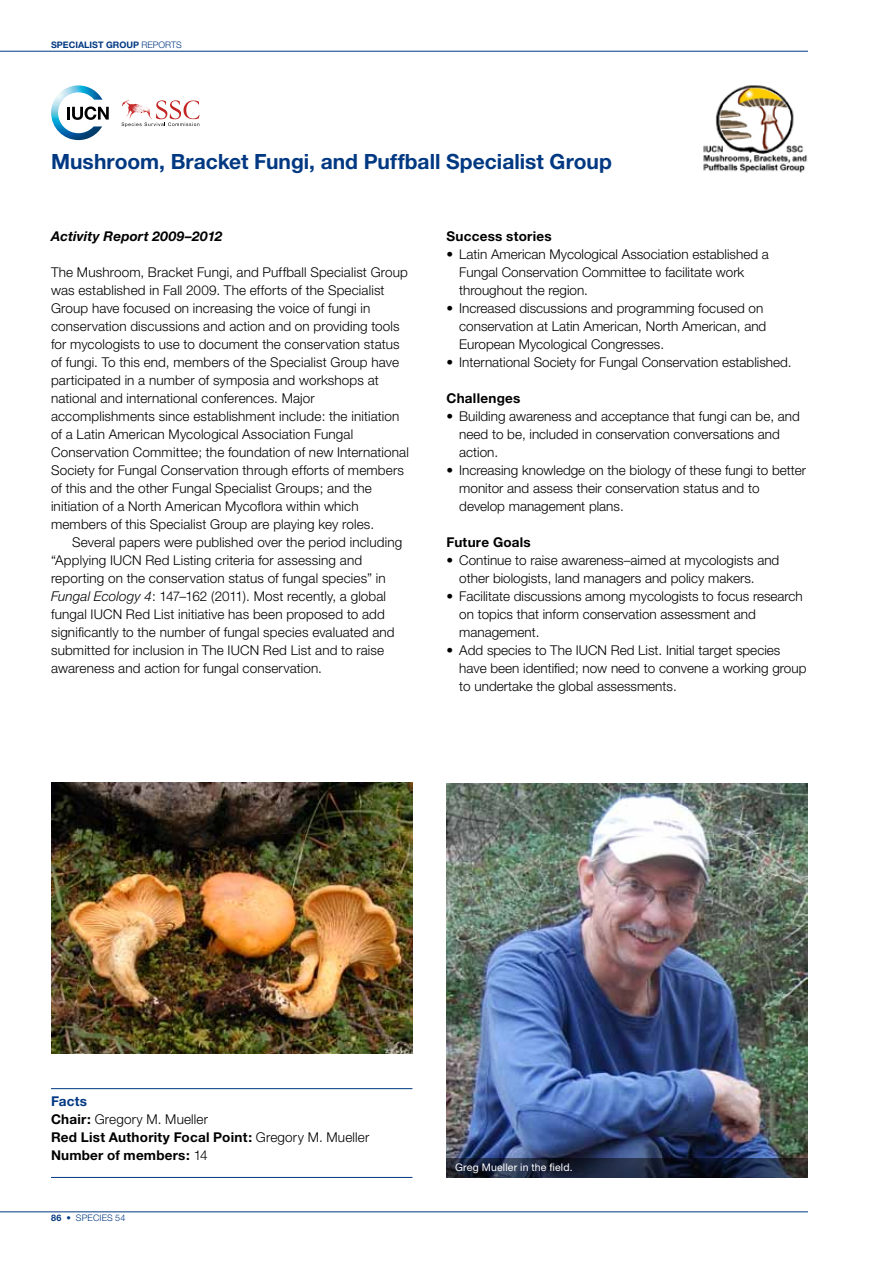
<style>
.page{position:relative;width:893px;height:1263px;background:#fff}
.page>*{position:absolute;margin:0;border:0;box-sizing:border-box;transform-origin:0 0}
.t1{font:700 21px "Helvetica Neue";color:#003882}
.t2{font:300 13.5px/18px "Helvetica Neue";color:#000}
.t3{font:700 13.5px/18px "Helvetica Neue";letter-spacing:.02em;color:#000}
.t4{font:italic 700 13.5px "Helvetica Neue";letter-spacing:.01em;color:#000}
.t5{font:10.5px "Helvetica Neue";letter-spacing:.02em;color:#fff}
.t6{font:300 9px "Helvetica Neue";letter-spacing:.02em;color:#003882}
.t7{font:700 9px "Helvetica Neue";color:#003882}
.s1{font-weight:700}
.s2{font-style:italic}
.s3{color:#003882}
.s4{font-weight:300}
</style>
<div class="page">
<hr style="left:0;top:1211px;width:808px;height:1px;background:#003882">
<hr style="left:0;top:51px;width:808px;height:1px;background:#003882">
<img style="left:51px;top:85px;width:51px;height:55px">
<svg style="left:67px;top:106px;width:42px;height:14px"></svg>
<svg style="left:122px;top:100px;width:77px;height:27px"></svg>
<hr style="left:51px;top:1088px;width:361px;height:1px;background:#003882">
<hr style="left:51px;top:1177px;width:361px;height:1px;background:#003882">
<img style="left:51px;top:782px;width:361px;height:271px">
<img style="left:446px;top:784px;width:362px;height:374px">
<img style="left:703px;top:85px;width:104px;height:88px">
<svg style="left:446px;top:1158px;width:362px;height:20px;background:#1b2439"></svg>
<p class="t7" style="left:51px;top:39px;width:63px">specialist gro</p>
<p class="t6" style="left:126px;top:39px;width:40px"><span class="s1">up</span> report</p>
<p class="t6" style="left:176px;top:39px;width:7px">s</p>
<h1 class="t1" style="left:51px;top:149px;width:562px">Mushroom, Bracket Fungi, and Puffball Specialist Group</h1>
<p class="t4" style="left:51px;top:228px;width:173px">Activity Report 2009–2012</p>
<p class="t2" style="left:51px;top:263px;width:359px">The Mushroom, Bracket Fungi, and Puffball Specialist Group was established in Fall 2009. The efforts of the Specialist Group have focused on increasing the voice of fungi in conservation discussions and action and on providing tools for mycologists to use to document the conservation status of fungi. To this end, members of the Specialist Group have participated in a number of symposia and workshops at national and international conferences. Major accomplishments since establishment include: the initiation of a Latin American Mycological Association Fungal Conservation Committee; the foundation of new International Society for Fungal Conservation through efforts of members of this and the other Fungal Specialist Groups; and the initiation of a North American Mycoflora within which members of this Specialist Group are playing key roles.<br>Several papers were published over the period including “Applying IUCN Red Listing criteria for assessing and reporting on the conservation status of fungal species” in <span class="s2">Fungal Ecology 4</span>: 147–162 (2011). Most recently, a global fungal IUCN Red List initiative has been proposed to add significantly to the number of fungal species evaluated and submitted for inclusion in The IUCN Red List and to raise awareness and action for fungal conservation.</p>
<p class="t3" style="left:446px;top:227px;width:107px">Success stories</p>
<p class="t2" style="left:459px;top:245px;width:311px;text-indent:-13px">• Latin American Mycological Association established a<br>Fungal Conservation Committee to facilitate work throughout the region.</p>
<p class="t2" style="left:459px;top:299px;width:309px;text-indent:-13px">• Increased discussions and programming focused on conservation at Latin American, North American, and<br>European Mycological Congresses.</p>
<p class="t2" style="left:446px;top:353px;width:347px">• International Society for Fungal Conservation established.</p>
<p class="t3" style="left:446px;top:389px;width:75px">Challenges</p>
<p class="t2" style="left:459px;top:407px;width:342px;text-indent:-13px">• Building awareness and acceptance that fungi can be, and need to be, included in conservation conversations and action.</p>
<p class="t2" style="left:459px;top:461px;width:348px;text-indent:-13px">• Increasing knowledge on the biology of these fungi to better monitor and assess their conservation status and to develop management plans.</p>
<p class="t3" style="left:446px;top:533px;width:86px">Future Goals</p>
<p class="t2" style="left:459px;top:551px;width:322px;text-indent:-13px">• Continue to raise awareness–aimed at mycologists and other biologists, land managers and policy makers.</p>
<p class="t2" style="left:459px;top:587px;width:345px;text-indent:-13px">• Facilitate discussions among mycologists to focus research on topics that inform conservation assessment and management.</p>
<p class="t2" style="left:459px;top:641px;width:349px;text-indent:-13px">• Add species to The IUCN Red List. Initial target species have been identified; now need to convene a working group to undertake the global assessments.</p>
<p class="t3" style="left:51px;top:1092px;width:320px"><span class="s3">Facts<br></span>Chair: <span class="s4">Gregory M. Mueller<br></span>Red List Authority Focal Point: <span class="s4">Gregory M. Mueller<br></span>Number of members: <span class="s4">14</span></p>
<p class="t6" style="left:51px;top:1212px;width:76px"><span class="s1">86</span> • species 54</p>
<p class="t5" style="left:455px;top:1160px;width:119px">Greg Mueller in the field.</p>
</div>
